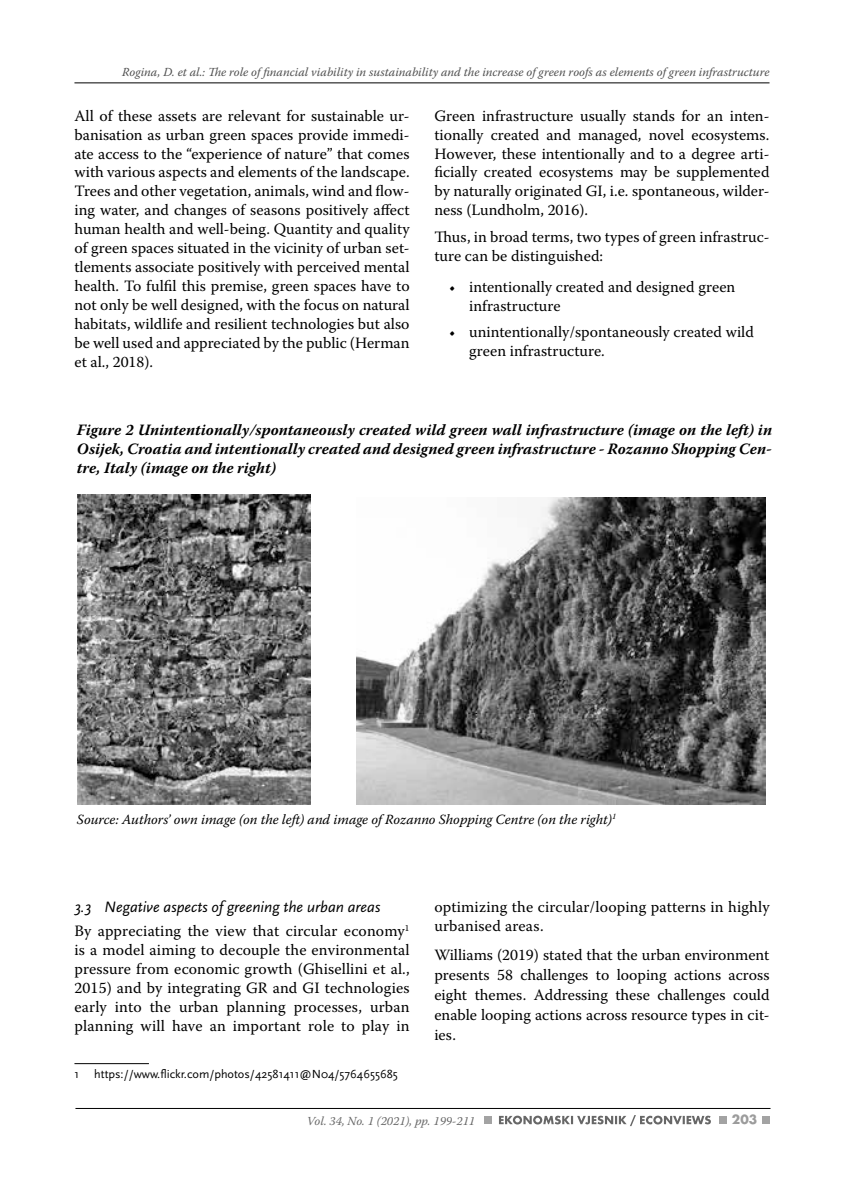
<style>
.page{position:relative;width:844px;height:1191px;background:#fff}
.page>*{position:absolute;margin:0;border:0;box-sizing:border-box;transform-origin:0 0}
.t1{font:15.75px/18.9px "Warnock Pro";color:#000;text-align:justify}
.t2{font:italic 700 15.75px/18.9px "Warnock Pro";color:#000;text-align:justify}
.t3{font:italic 15.75px "Scala Sans Pro";color:#000}
.t4{font:italic 14px "Warnock Pro";color:#000}
.t5{font:700 14px "Futura TOT";color:#9c9c9c}
.t6{font:italic 12.25px "Warnock Pro";color:#4f4f4f}
.t7{font:12.25px "Scala Sans Pro";color:#000}
.t8{font:italic 12.25px "Warnock Pro";color:#676767}
</style>
<div class="page">
<hr style="left:74px;top:83px;width:695px;height:1px;background:#000">
<hr style="left:75px;top:1108px;width:695px;height:1px;background:#000">
<div style="left:483px;top:1115px;width:8px;height:8px;background:#a3a3a3"></div>
<div style="left:718px;top:1115px;width:8px;height:8px;background:#a3a3a3"></div>
<div style="left:761px;top:1115px;width:8px;height:8px;background:#a3a3a3"></div>
<svg style="left:499px;top:1115px;width:211px;height:11px"></svg>
<img style="left:310px;top:789px;width:50px;height:16px">
<img style="left:77px;top:494px;width:233px;height:311px">
<img style="left:356px;top:497px;width:409px;height:307px">
<hr style="left:74px;top:1063px;width:75px;height:1px;background:#000">
<p class="t6" style="left:122px;top:65px;width:648px">Rogina, D. et al.: The role of financial viability in sustainability and the increase of green roofs as elements of green infrastructure</p>
<p class="t1" style="left:74px;top:106px;width:336px">All of these assets are relevant for sustainable ur&shy;banisation as urban green spaces provide immedi&shy;ate access to the “experience of nature” that comes with various aspects and elements of the landscape.<br>Trees and other vegetation, animals, wind and flow&shy;ing water, and changes of seasons positively affect human health and well-being. Quantity and quality of green spaces situated in the vicinity of urban set&shy;tlements associate positively with perceived mental health. To fulfil this premise, green spaces have to not only be well designed, with the focus on natural habitats, wildlife and resilient technologies but also be well used and appreciated by the public (Herman et al., 2018).</p>
<p class="t1" style="left:434px;top:106px;width:336px">Green infrastructure usually stands for an inten&shy;tionally created and managed, novel ecosystems.<br>However, these intentionally and to a degree arti&shy;ficially created ecosystems may be supplemented by naturally originated GI, i.e. spontaneous, wilder&shy;ness (Lundholm, 2016).</p>
<p class="t1" style="left:434px;top:227px;width:336px">Thus, in broad terms, two types of green infrastruc&shy;ture can be distinguished:</p>
<p class="t1" style="left:469px;top:277px;width:267px;text-indent:-20px">• intentionally created and designed green infrastructure</p>
<p class="t1" style="left:469px;top:322px;width:286px;text-indent:-20px">• unintentionally/spontaneously created wild green infrastructure.</p>
<p class="t2" style="left:77px;top:420px;width:696px">Figure 2 Unintentionally/spontaneously created wild green wall infrastructure (image on the left) in Osijek, Croatia and intentionally created and designed green infrastructure - Rozanno Shopping Cen&shy;tre, Italy (image on the right)</p>
<p class="t4" style="left:77px;top:810px;width:540px">Source: Authors’ own image (on the left) and image of Rozanno Shopping Centre (on the right)<sup>1</sup></p>
<p class="t3" style="left:74px;top:897px;width:307px">3.3 Negative aspects of greening the urban areas</p>
<p class="t1" style="left:74px;top:921px;width:336px">By appreciating the view that circular economy<sup>1 </sup>is a model aiming to decouple the environmental pressure from economic growth (Ghisellini et al., 2015) and by integrating GR and GI technologies early into the urban planning processes, urban planning will have an important role to play in</p>
<p class="t7" style="left:74px;top:1067px;width:325px">1 https://www.flickr.com/photos/42581411@N04/5764655685</p>
<p class="t1" style="left:434px;top:897px;width:336px">optimizing the circular/looping patterns in highly urbanised areas.</p>
<p class="t1" style="left:434px;top:944px;width:336px;line-height:19.9px">Williams (2019) stated that the urban environment presents 58 challenges to looping actions across eight themes. Addressing these challenges could enable looping actions across resource types in cit&shy;ies.</p>
<p class="t8" style="left:307px;top:1113px;width:170px">Vol. 34, No. 1 (2021), pp. 199-211</p>
<p class="t5" style="left:731px;top:1111px;width:27px">203</p>
</div>
